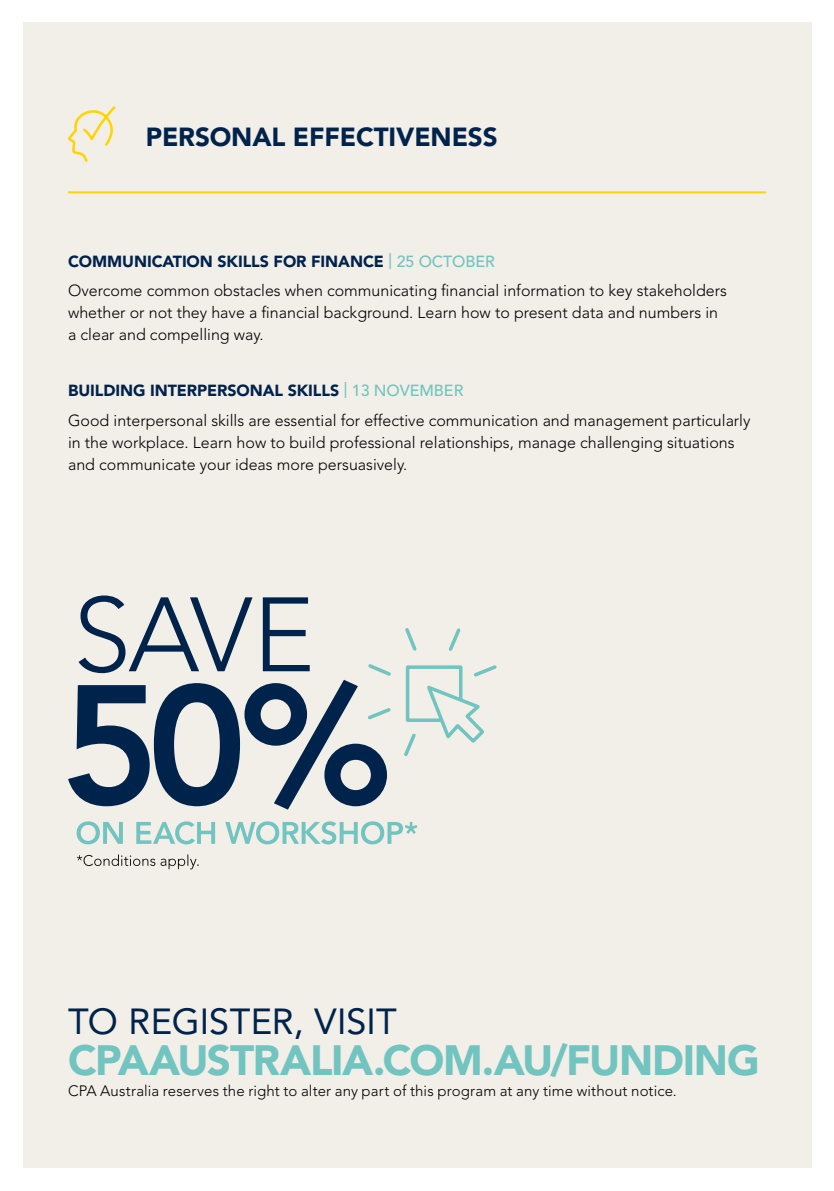
<style>
.page{position:relative;width:834px;height:1191px;background:#fff}
.page>*{position:absolute;margin:0;border:0;box-sizing:border-box;transform-origin:0 0}
.t1{font:900 42px "Avenir LT Std";letter-spacing:-.03em;color:#71c4c0}
.t2{font:36px "Avenir LT Std";color:#00234b}
.t3{font:900 26px "Avenir LT Std";letter-spacing:-.005em;color:#00234b}
.t4{font:300 16px/22px "Avenir LT Std";color:#000}
.t5{font:300 15px "Avenir LT Std";letter-spacing:.01em;color:#000}
.s1{font-weight:900;color:#00234b}
.s2{font-weight:500;color:#71c4c0}
</style>
<div class="page">
<div style="left:23px;top:23px;width:788px;height:1145px;background:#f2eee8"></div>
<svg style="left:225px;top:821px;width:192px;height:23px"></svg>
<svg style="left:77px;top:821px;width:138px;height:23px"></svg>
<svg style="left:78px;top:595px;width:231px;height:78px"></svg>
<svg style="left:68px;top:679px;width:319px;height:130px"></svg>
<svg style="left:77px;top:854px;width:122px;height:15px"></svg>
<svg style="left:365px;top:628px;width:132px;height:131px"></svg>
<svg style="left:68px;top:106px;width:48px;height:56px"></svg>
<hr style="left:68px;top:191px;width:697px;height:2px;background:#ffd400">
<h3 class="t3" style="left:146px;top:121px;width:353px">PERSONAL EFFECTIVENESS</h3>
<p class="t4" style="left:68px;top:247px;width:660px;line-height:29.2px"><span class="s1">COMMUNICATION SKILLS FOR FINANCE</span> <span class="s2">| 25 OCTOBER<br></span>Overcome common obstacles when communicating financial information to key stakeholders</p>
<p class="t4" style="left:68px;top:302px;width:651px">whether or not they have a financial background. Learn how to present data and numbers in a clear and compelling way.</p>
<p class="t4" style="left:68px;top:375px;width:683px;line-height:30.2px"><span class="s1">BUILDING INTERPERSONAL SKILLS</span> <span class="s2">| 13 NOVEMBER<br></span>Good interpersonal skills are essential for effective communication and management particularly</p>
<p class="t4" style="left:68px;top:431px;width:668px">in the workplace. Learn how to build professional relationships, manage challenging situations and communicate your ideas more persuasively.</p>
<h2 class="t2" style="left:68px;top:1000px;width:330px">TO REGISTER, VISIT</h2>
<h1 class="t1" style="left:68px;top:1034px;width:693px">CPAAUSTRALIA.COM.AU/FUNDING</h1>
<p class="t5" style="left:68px;top:1082px;width:610px">CPA Australia reserves the right to alter any part of this program at any time without notice.</p>
</div>
